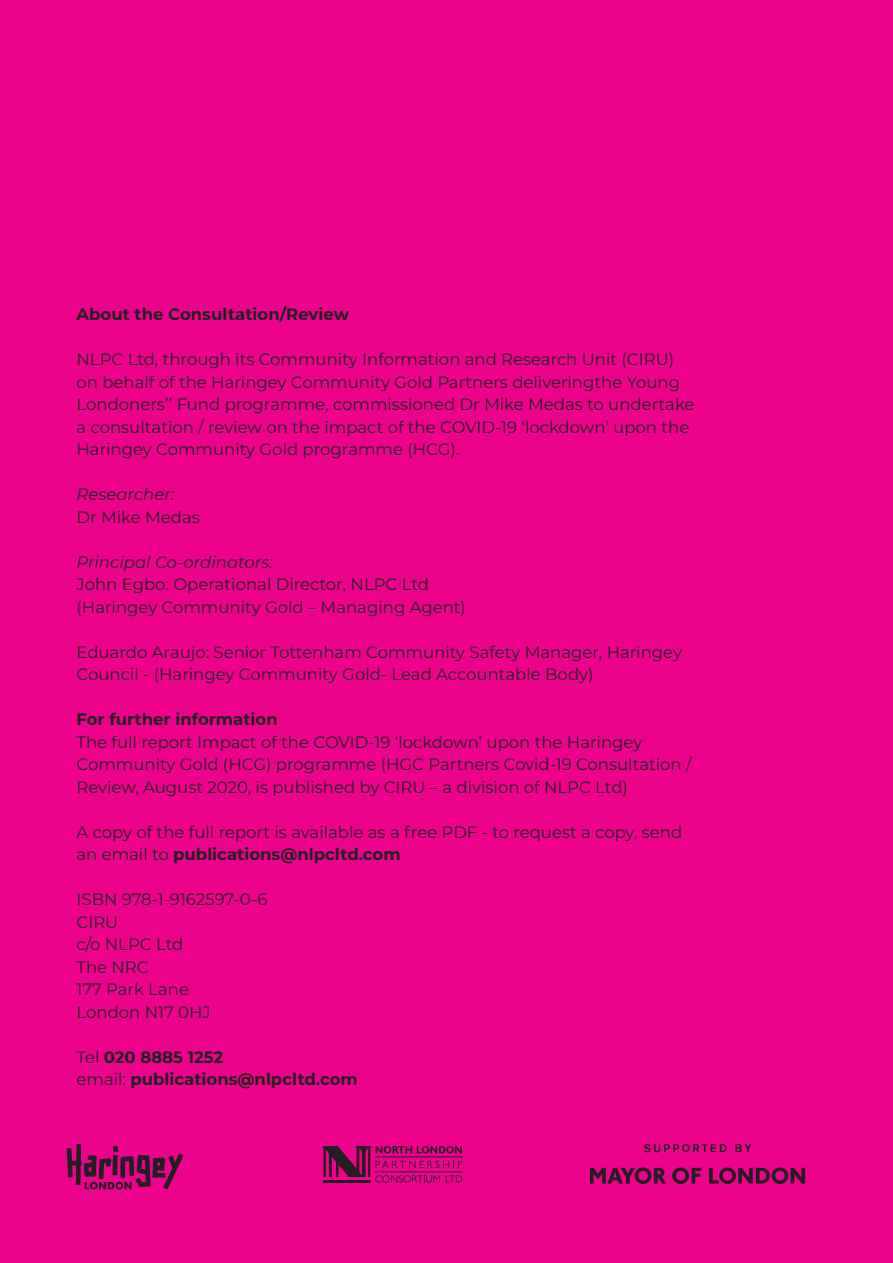
<style>
.page{position:relative;width:893px;height:1263px;background:#ed028c}
.page>*{position:absolute;margin:0;border:0;box-sizing:border-box;transform-origin:0 0}
.t1{font:16.5px/22.5px "Montserrat";color:#231f20}
.t2{font:700 16.5px/22.5px "Montserrat";color:#231f20}
.t3{font:italic 16.5px "Montserrat";color:#231f20}
.s1{font-weight:700}
.s2{font-weight:400}
</style>
<div class="page">
<svg style="left:67px;top:1144px;width:739px;height:45px"></svg>
<hr style="left:323px;top:1180px;width:48px;height:2px;background:#231f20">
<p class="t2" style="left:77px;top:302px;width:274px">About the Consultation/Review</p>
<p class="t1" style="left:77px;top:347px;width:619px">NLPC Ltd, through its Community Information and Research Unit (CIRU) on behalf of the Haringey Community Gold Partners deliveringthe Young Londoners’’ Fund programme, commissioned Dr Mike Medas to undertake a consultation / review on the impact of the COVID-19 ‘lockdown’ upon the Haringey Community Gold programme (HCG).</p>
<p class="t3" style="left:77px;top:483px;width:99px">Researcher:</p>
<p class="t1" style="left:77px;top:505px;width:125px">Dr Mike Medas</p>
<p class="t3" style="left:77px;top:550px;width:198px">Principal Co-ordinators:</p>
<p class="t1" style="left:77px;top:572px;width:391px">John Egbo: Operational Director, NLPC Ltd (Haringey Community Gold – Managing Agent)</p>
<p class="t1" style="left:77px;top:640px;width:607px">Eduardo Araujo: Senior Tottenham Community Safety Manager, Haringey<br>Council - (Haringey Community Gold- Lead Accountable Body)</p>
<p class="t2" style="left:77px;top:707px;width:203px">For further information</p>
<p class="t1" style="left:77px;top:730px;width:617px">The full report Impact of the COVID-19 ‘lockdown’ upon the Haringey<br>Community Gold (HCG) programme (HGC Partners Covid-19 Consultation /<br>Review, August 2020, is published by CIRU – a division of NLPC Ltd)</p>
<p class="t1" style="left:77px;top:820px;width:607px">A copy of the full report is available as a free PDF - to request a copy, send an email to <span class="s1">publications@nlpcltd.com</span></p>
<p class="t1" style="left:77px;top:887px;width:192px">ISBN 978-1-9162597-0-6<br>CIRU<br>c/o NLPC Ltd<br>The NRC<br>177 Park Lane<br>London N17 0HJ</p>
<p class="t2" style="left:77px;top:1045px;width:283px"><span class="s2">Tel</span> 020 8885 1252<br><span class="s2">email:</span> publications@nlpcltd.com</p>
</div>
